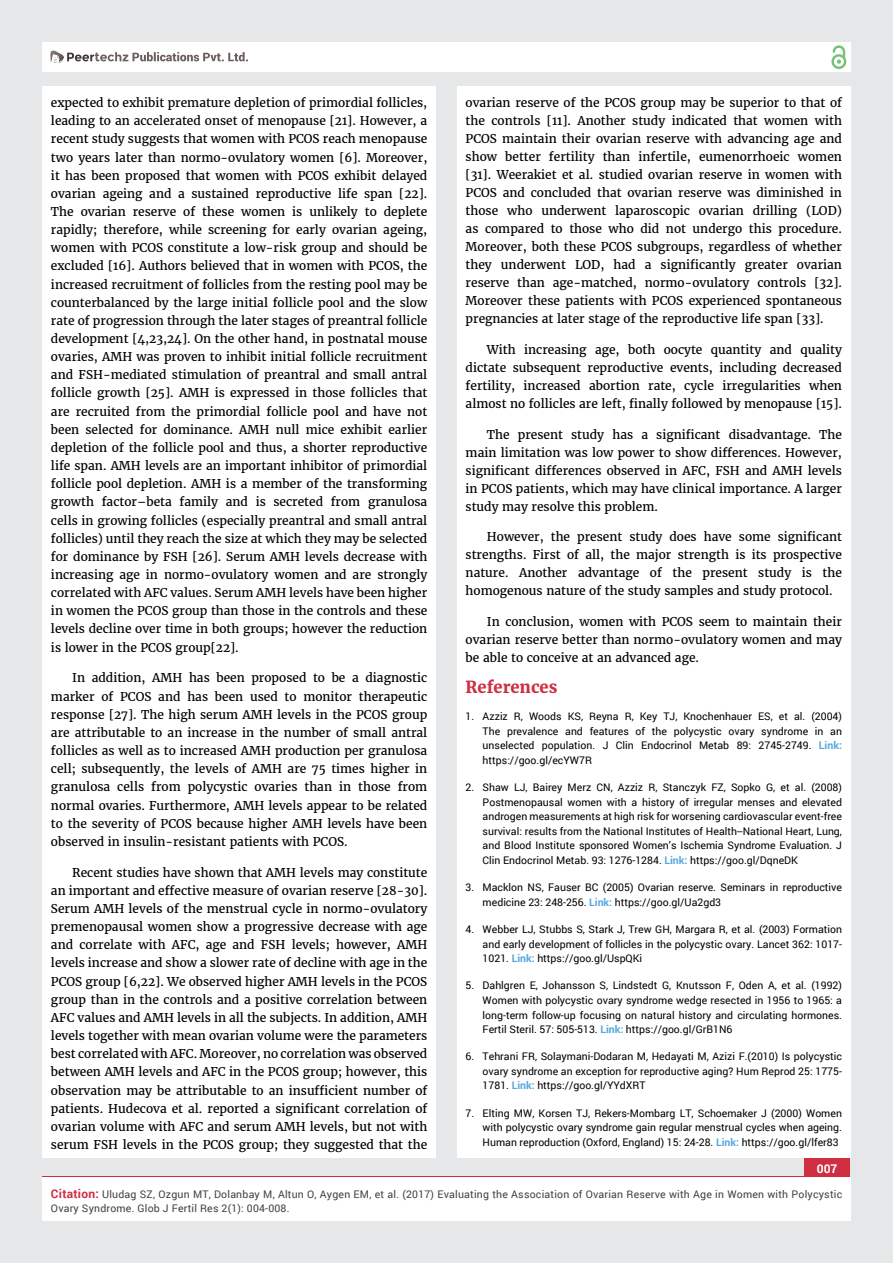
<style>
.page{position:relative;width:893px;height:1263px;background:#e6e7e8}
.page>*{position:absolute;margin:0;border:0;box-sizing:border-box;transform-origin:0 0}
.t1{font:700 16.5px "Merriweather";color:#cf2e41}
.t2{font:12px/18.1px "Merriweather";color:#000;text-align:justify}
.t3{font:700 12px "Roboto";color:#fff}
.t4{font:10.5px/14.5px "Roboto";color:#000;text-align:justify}
.t5{font:10.5px/13.5px "Roboto";letter-spacing:.02em;color:#414042}
.s1{font-weight:700;color:#56a8dd}
.s2{font-weight:700;font-size:12px;color:#cf2e41}
</style>
<div class="page">
<div style="left:42px;top:43px;width:808px;height:29px;background:#fff"></div>
<div style="left:831px;top:54px;width:15px;height:15px;border:2px solid #74c273;border-radius:50%"></div>
<svg style="left:831px;top:45px;width:15px;height:19px"></svg>
<div style="left:804px;top:1157px;width:46px;height:43px;background:#cf2e41"></div>
<svg style="left:49px;top:50px;width:199px;height:14px"></svg>
<div style="left:42px;top:1177px;width:809px;height:43px;background:#fff"></div>
<div style="left:42px;top:87px;width:394px;height:1071px;background:#fff"></div>
<div style="left:457px;top:87px;width:393px;height:1071px;background:#fff"></div>
<p class="t2" style="left:51px;top:94px;width:378px">expected to exhibit premature depletion of primordial follicles, leading to an accelerated onset of menopause [21]. However, a recent study suggests that women with PCOS reach menopause two years later than normo-ovulatory women [6]. Moreover, it has been proposed that women with PCOS exhibit delayed ovarian ageing and a sustained reproductive life span [22].<br>The ovarian reserve of these women is unlikely to deplete rapidly; therefore, while screening for early ovarian ageing, women with PCOS constitute a low-risk group and should be excluded [16]. Authors believed that in women with PCOS, the increased recruitment of follicles from the resting pool may be counterbalanced by the large initial follicle pool and the slow rate of progression through the later stages of preantral follicle development [4,23,24]. On the other hand, in postnatal mouse ovaries, AMH was proven to inhibit initial follicle recruitment and FSH-mediated stimulation of preantral and small antral follicle growth [25]. AMH is expressed in those follicles that are recruited from the primordial follicle pool and have not been selected for dominance. AMH null mice exhibit earlier depletion of the follicle pool and thus, a shorter reproductive life span. AMH levels are an important inhibitor of primordial follicle pool depletion. AMH is a member of the transforming growth factor–beta family and is secreted from granulosa cells in growing follicles (especially preantral and small antral follicles) until they reach the size at which they may be selected for dominance by FSH [26]. Serum AMH levels decrease with increasing age in normo-ovulatory women and are strongly correlated with AFC values. Serum AMH levels have been higher in women the PCOS group than those in the controls and these levels decline over time in both groups; however the reduction is lower in the PCOS group[22].</p>
<p class="t2" style="left:51px;top:669px;width:378px;text-indent:21px">In addition, AMH has been proposed to be a diagnostic marker of PCOS and has been used to monitor therapeutic response [27]. The high serum AMH levels in the PCOS group are attributable to an increase in the number of small antral follicles as well as to increased AMH production per granulosa cell; subsequently, the levels of AMH are 75 times higher in granulosa cells from polycystic ovaries than in those from normal ovaries. Furthermore, AMH levels appear to be related to the severity of PCOS because higher AMH levels have been observed in insulin-resistant patients with PCOS.</p>
<p class="t2" style="left:51px;top:863px;width:378px;text-indent:21px">Recent studies have shown that AMH levels may constitute an important and effective measure of ovarian reserve [28-30].<br>Serum AMH levels of the menstrual cycle in normo-ovulatory premenopausal women show a progressive decrease with age and correlate with AFC, age and FSH levels; however, AMH levels increase and show a slower rate of decline with age in the PCOS group [6,22]. We observed higher AMH levels in the PCOS group than in the controls and a positive correlation between AFC values and AMH levels in all the subjects. In addition, AMH levels together with mean ovarian volume were the parameters best correlated with AFC. Moreover, no correlation was observed between AMH levels and AFC in the PCOS group; however, this observation may be attributable to an insufficient number of patients. Hudecova et al. reported a significant correlation of ovarian volume with AFC and serum AMH levels, but not with serum FSH levels in the PCOS group; they suggested that the</p>
<p class="t2" style="left:466px;top:94px;width:378px">ovarian reserve of the PCOS group may be superior to that of the controls [11]. Another study indicated that women with PCOS maintain their ovarian reserve with advancing age and show better fertility than infertile, eumenorrhoeic women [31]. Weerakiet et al. studied ovarian reserve in women with PCOS and concluded that ovarian reserve was diminished in those who underwent laparoscopic ovarian drilling (LOD) as compared to those who did not undergo this procedure.<br>Moreover, both these PCOS subgroups, regardless of whether they underwent LOD, had a significantly greater ovarian reserve than age-matched, normo-ovulatory controls [32].<br>Moreover these patients with PCOS experienced spontaneous pregnancies at later stage of the reproductive life span [33].</p>
<p class="t2" style="left:466px;top:341px;width:378px;text-indent:21px">With increasing age, both oocyte quantity and quality dictate subsequent reproductive events, including decreased fertility, increased abortion rate, cycle irregularities when almost no follicles are left, finally followed by menopause [15].</p>
<p class="t2" style="left:466px;top:425px;width:378px;text-indent:21px">The present study has a significant disadvantage. The main limitation was low power to show differences. However, significant differences observed in AFC, FSH and AMH levels in PCOS patients, which may have clinical importance. A larger study may resolve this problem.</p>
<p class="t2" style="left:466px;top:528px;width:378px;text-indent:21px">However, the present study does have some significant strengths. First of all, the major strength is its prospective nature. Another advantage of the present study is the homogenous nature of the study samples and study protocol.</p>
<p class="t2" style="left:466px;top:613px;width:378px;text-indent:21px">In conclusion, women with PCOS seem to maintain their ovarian reserve better than normo-ovulatory women and may be able to conceive at an advanced age.</p>
<h1 class="t1" style="left:466px;top:677px;width:93px">References</h1>
<p class="t4" style="left:483px;top:709px;width:361px;text-indent:-17px">1. Azziz R, Woods KS, Reyna R, Key TJ, Knochenhauer ES, et al. (2004)<br>The prevalence and features of the polycystic ovary syndrome in an unselected population. J Clin Endocrinol Metab 89: 2745-2749. <span class="s1">Link: </span>https://goo.gl/ecYW7R</p>
<p class="t4" style="left:483px;top:780px;width:361px;text-indent:-17px">2. Shaw LJ, Bairey Merz CN, Azziz R, Stanczyk FZ, Sopko G, et al. (2008)<br>Postmenopausal women with a history of irregular menses and elevated androgen measurements at high risk for worsening cardiovascular event-free survival: results from the National Institutes of Health--National Heart, Lung, and Blood Institute sponsored Women’s Ischemia Syndrome Evaluation. J Clin Endocrinol Metab. 93: 1276-1284. <span class="s1">Link:</span> https://goo.gl/DqneDK</p>
<p class="t4" style="left:483px;top:880px;width:361px;text-indent:-17px">3. Macklon NS, Fauser BC (2005) Ovarian reserve. Seminars in reproductive medicine 23: 248-256. <span class="s1">Link:</span> https://goo.gl/Ua2gd3</p>
<p class="t4" style="left:483px;top:922px;width:361px;text-indent:-17px">4. Webber LJ, Stubbs S, Stark J, Trew GH, Margara R, et al. (2003) Formation and early development of follicles in the polycystic ovary. Lancet 362: 1017- 1021. <span class="s1">Link:</span> https://goo.gl/UspQKi</p>
<p class="t4" style="left:483px;top:978px;width:361px;text-indent:-17px">5. Dahlgren E, Johansson S, Lindstedt G, Knutsson F, Oden A, et al. (1992)<br>Women with polycystic ovary syndrome wedge resected in 1956 to 1965: a long-term follow-up focusing on natural history and circulating hormones.<br>Fertil Steril. 57: 505-513. <span class="s1">Link:</span> https://goo.gl/GrB1N6</p>
<p class="t4" style="left:483px;top:1049px;width:361px;text-indent:-17px">6. Tehrani FR, Solaymani-Dodaran M, Hedayati M, Azizi F.(2010) Is polycystic ovary syndrome an exception for reproductive aging? Hum Reprod 25: 1775- 1781. <span class="s1">Link:</span> https://goo.gl/YYdXRT</p>
<p class="t4" style="left:483px;top:1105px;width:361px;text-indent:-17px">7. Elting MW, Korsen TJ, Rekers-Mombarg LT, Schoemaker J (2000) Women with polycystic ovary syndrome gain regular menstrual cycles when ageing.<br>Human reproduction (Oxford, England) 15: 24-28. <span class="s1">Link:</span> https://goo.gl/lfer83</p>
<p class="t3" style="left:817px;top:1161px;width:22px">007</p>
<p class="t5" style="left:51px;top:1188px;width:793px"><span class="s2">Citation:</span> Uludag SZ, Ozgun MT, Dolanbay M, Altun O, Aygen EM, et al. (2017) Evaluating the Association of Ovarian Reserve with Age in Women with Polycystic<br>Ovary Syndrome. Glob J Fertil Res 2(1): 004-008.</p>
</div>
